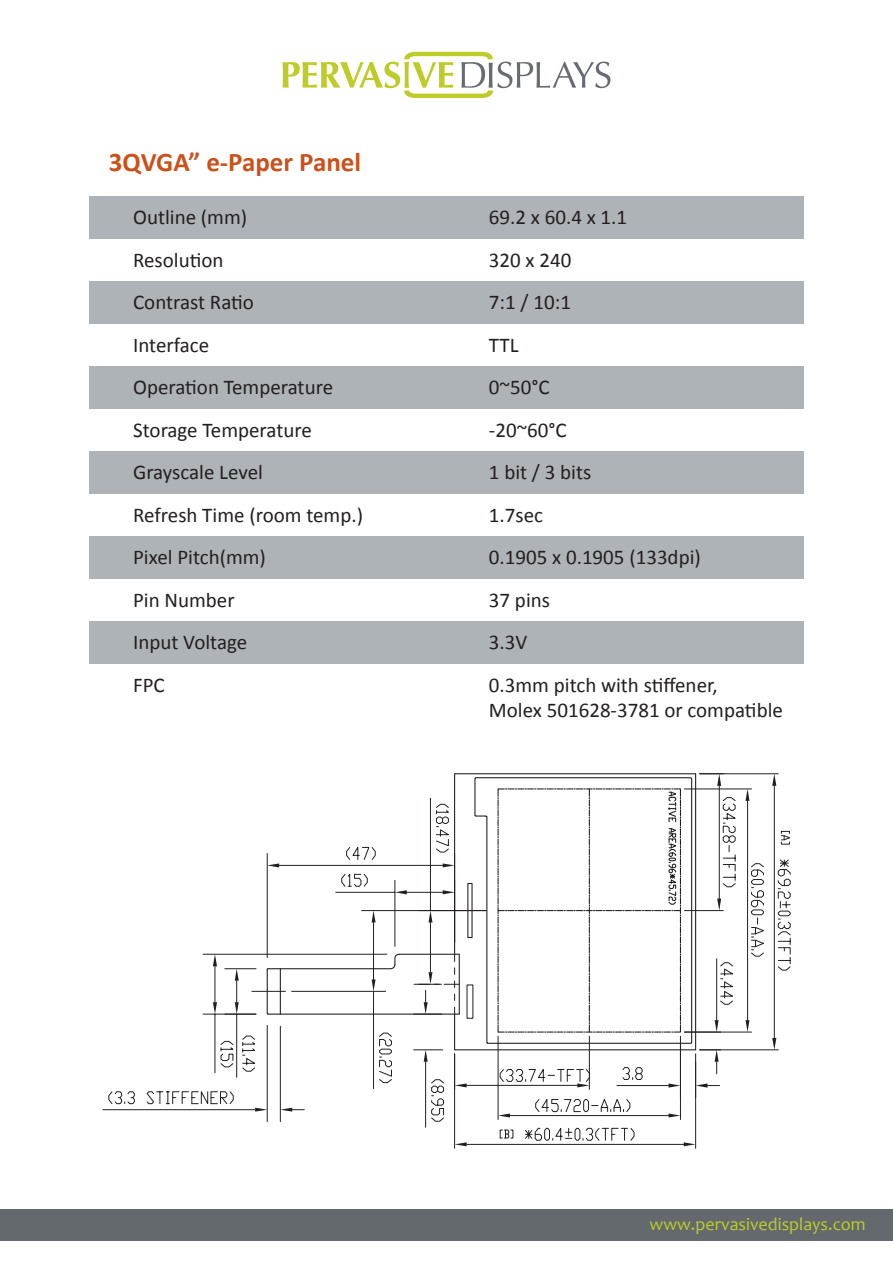
<style>
.page{position:relative;width:893px;height:1263px;background:#fff}
.page>*{position:absolute;margin:0;border:0;box-sizing:border-box;transform-origin:0 0}
.t1{font:700 27px "Calibri";color:#cb511c}
.t2{font:21px/42.5px "Calibri";color:#231f20}
.t3{font:18px "Candara";color:#becc2a}
</style>
<div class="page">
<div style="left:89px;top:281px;width:715px;height:43px;background:#aeb3b8"></div>
<div style="left:89px;top:196px;width:715px;height:43px;background:#aeb3b8"></div>
<div style="left:89px;top:366px;width:715px;height:43px;background:#aeb3b8"></div>
<div style="left:89px;top:451px;width:715px;height:43px;background:#aeb3b8"></div>
<div style="left:89px;top:536px;width:715px;height:43px;background:#aeb3b8"></div>
<div style="left:89px;top:621px;width:715px;height:43px;background:#aeb3b8"></div>
<svg style="left:282px;top:52px;width:328px;height:46px"></svg>
<div style="left:0;top:1209px;width:893px;height:31px;background:#64696d"></div>
<svg style="left:453px;top:773px;width:244px;height:278px"></svg>
<hr style="left:684px;top:1032px;width:67px;height:1px;background:#231f20">
<hr style="left:684px;top:789px;width:67px;height:1px;background:#231f20">
<hr style="left:747px;top:801px;width:1px;height:219px;background:#231f20">
<svg style="left:745px;top:1020px;width:4px;height:12px"></svg>
<svg style="left:745px;top:789px;width:4px;height:12px"></svg>
<svg style="left:751px;top:863px;width:13px;height:93px"></svg>
<hr style="left:680px;top:1036px;width:1px;height:83px;background:#231f20">
<hr style="left:498px;top:1036px;width:1px;height:83px;background:#231f20">
<hr style="left:510px;top:1115px;width:158px;height:1px;background:#231f20">
<svg style="left:668px;top:1113px;width:12px;height:4px"></svg>
<svg style="left:498px;top:1113px;width:12px;height:4px"></svg>
<svg style="left:535px;top:1099px;width:95px;height:13px"></svg>
<hr style="left:700px;top:1049px;width:78px;height:1px;background:#231f20">
<hr style="left:700px;top:773px;width:78px;height:1px;background:#231f20">
<hr style="left:774px;top:786px;width:1px;height:252px;background:#231f20">
<svg style="left:772px;top:1038px;width:4px;height:12px"></svg>
<svg style="left:772px;top:774px;width:4px;height:12px"></svg>
<svg style="left:778px;top:860px;width:13px;height:110px"></svg>
<hr style="left:695px;top:1054px;width:1px;height:94px;background:#231f20">
<hr style="left:454px;top:1054px;width:1px;height:94px;background:#231f20">
<hr style="left:467px;top:1144px;width:217px;height:1px;background:#231f20">
<svg style="left:684px;top:1142px;width:12px;height:4px"></svg>
<svg style="left:455px;top:1142px;width:12px;height:4px"></svg>
<svg style="left:525px;top:1128px;width:109px;height:12px"></svg>
<hr style="left:716px;top:959px;width:1px;height:61px;background:#231f20">
<svg style="left:700px;top:1049px;width:21px;height:25px"></svg>
<svg style="left:715px;top:1020px;width:4px;height:12px"></svg>
<svg style="left:720px;top:962px;width:13px;height:42px"></svg>
<hr style="left:617px;top:1085px;width:51px;height:1px;background:#231f20">
<svg style="left:696px;top:1083px;width:24px;height:4px"></svg>
<svg style="left:668px;top:1083px;width:12px;height:4px"></svg>
<svg style="left:623px;top:1067px;width:19px;height:13px"></svg>
<hr style="left:589px;top:1036px;width:1px;height:53px;background:#231f20">
<hr style="left:467px;top:1085px;width:110px;height:1px;background:#231f20">
<svg style="left:455px;top:1083px;width:12px;height:4px"></svg>
<svg style="left:500px;top:1069px;width:90px;height:18px"></svg>
<hr style="left:684px;top:910px;width:39px;height:1px;background:#231f20">
<hr style="left:719px;top:786px;width:1px;height:112px;background:#231f20">
<svg style="left:717px;top:898px;width:4px;height:12px"></svg>
<svg style="left:700px;top:773px;width:23px;height:13px"></svg>
<svg style="left:723px;top:797px;width:13px;height:90px"></svg>
<hr style="left:459px;top:954px;width:1px;height:60px;background:#231f20">
<hr style="left:430px;top:922px;width:1px;height:50px;background:#231f20">
<hr style="left:430px;top:798px;width:1px;height:112px;background:#231f20">
<svg style="left:429px;top:911px;width:3px;height:11px"></svg>
<svg style="left:436px;top:804px;width:13px;height:48px"></svg>
<hr style="left:425px;top:1062px;width:1px;height:65px;background:#231f20">
<svg style="left:414px;top:1049px;width:29px;height:13px"></svg>
<svg style="left:431px;top:1079px;width:13px;height:42px"></svg>
<hr style="left:268px;top:1013px;width:191px;height:2px;background:#231f20">
<hr style="left:252px;top:991px;width:33px;height:1px;background:#231f20">
<hr style="left:267px;top:1025px;width:1px;height:96px;background:#231f20">
<hr style="left:280px;top:1026px;width:1px;height:95px;background:#231f20">
<hr style="left:103px;top:1109px;width:152px;height:1px;background:#231f20">
<svg style="left:280px;top:1107px;width:24px;height:4px"></svg>
<svg style="left:255px;top:1107px;width:12px;height:4px"></svg>
<svg style="left:109px;top:1091px;width:26px;height:13px"></svg>
<svg style="left:147px;top:1091px;width:86px;height:13px"></svg>
<hr style="left:225px;top:968px;width:31px;height:1px;background:#231f20">
<hr style="left:236px;top:1014px;width:1px;height:63px;background:#231f20">
<svg style="left:235px;top:969px;width:4px;height:45px"></svg>
<svg style="left:242px;top:1036px;width:13px;height:35px"></svg>
<hr style="left:362px;top:910px;width:124px;height:1px;background:#231f20">
<hr style="left:373px;top:922px;width:1px;height:57px;background:#231f20">
<hr style="left:373px;top:991px;width:1px;height:98px;background:#231f20">
<svg style="left:372px;top:910px;width:4px;height:12px"></svg>
<svg style="left:379px;top:1033px;width:13px;height:50px"></svg>
<hr style="left:399px;top:954px;width:60px;height:1px;background:#231f20">
<hr style="left:395px;top:880px;width:1px;height:66px;background:#231f20">
<hr style="left:407px;top:892px;width:36px;height:1px;background:#231f20">
<hr style="left:336px;top:892px;width:59px;height:1px;background:#231f20">
<svg style="left:443px;top:890px;width:11px;height:4px"></svg>
<svg style="left:395px;top:890px;width:12px;height:4px"></svg>
<svg style="left:342px;top:874px;width:25px;height:13px"></svg>
<svg style="left:266px;top:953px;width:134px;height:62px"></svg>
<svg style="left:781px;top:831px;width:9px;height:13px"></svg>
<svg style="left:500px;top:1130px;width:13px;height:9px"></svg>
<hr style="left:454px;top:853px;width:1px;height:89px;background:#231f20">
<hr style="left:267px;top:853px;width:1px;height:104px;background:#231f20">
<hr style="left:279px;top:865px;width:164px;height:1px;background:#231f20">
<svg style="left:443px;top:863px;width:11px;height:4px"></svg>
<svg style="left:267px;top:863px;width:12px;height:4px"></svg>
<svg style="left:346px;top:847px;width:29px;height:13px"></svg>
<hr style="left:203px;top:954px;width:184px;height:1px;background:#231f20">
<hr style="left:203px;top:1014px;width:53px;height:1px;background:#231f20">
<hr style="left:215px;top:966px;width:1px;height:36px;background:#231f20">
<hr style="left:215px;top:1014px;width:1px;height:59px;background:#231f20">
<svg style="left:213px;top:954px;width:4px;height:12px"></svg>
<svg style="left:213px;top:1002px;width:4px;height:12px"></svg>
<svg style="left:221px;top:1041px;width:12px;height:26px"></svg>
<svg style="left:414px;top:968px;width:45px;height:47px"></svg>
<svg style="left:497px;top:788px;width:184px;height:245px"></svg>
<p class="t1" style="left:109px;top:145px;width:254px">3QVGA” e-Paper Panel</p>
<p class="t2" style="left:133px;top:195px;width:231px">Outline (mm)<br>Resolution<br>Contrast Ratio<br>Interface<br>Operation Temperature<br>Storage Temperature<br>Grayscale Level<br>Refresh Time (room temp.)<br>Pixel Pitch(mm)<br>Pin Number<br>Input Voltage<br>FPC</p>
<p class="t2" style="left:489px;top:195px;width:230px">69.2 x 60.4 x 1.1<br>320 x 240<br>7:1 / 10:1<br>TTL<br>0~50°C<br>-20~60°C<br>1 bit / 3 bits<br>1.7sec<br>0.1905 x 0.1905 (133dpi)<br>37 pins<br>3.3V<br>0.3mm pitch with stiffener,</p>
<p class="t2" style="left:489px;top:688px;width:295px">Molex 501628-3781 or compatible</p>
<p class="t3" style="left:650px;top:1213px;width:218px">www.pervasivedisplays.com</p>
</div>
